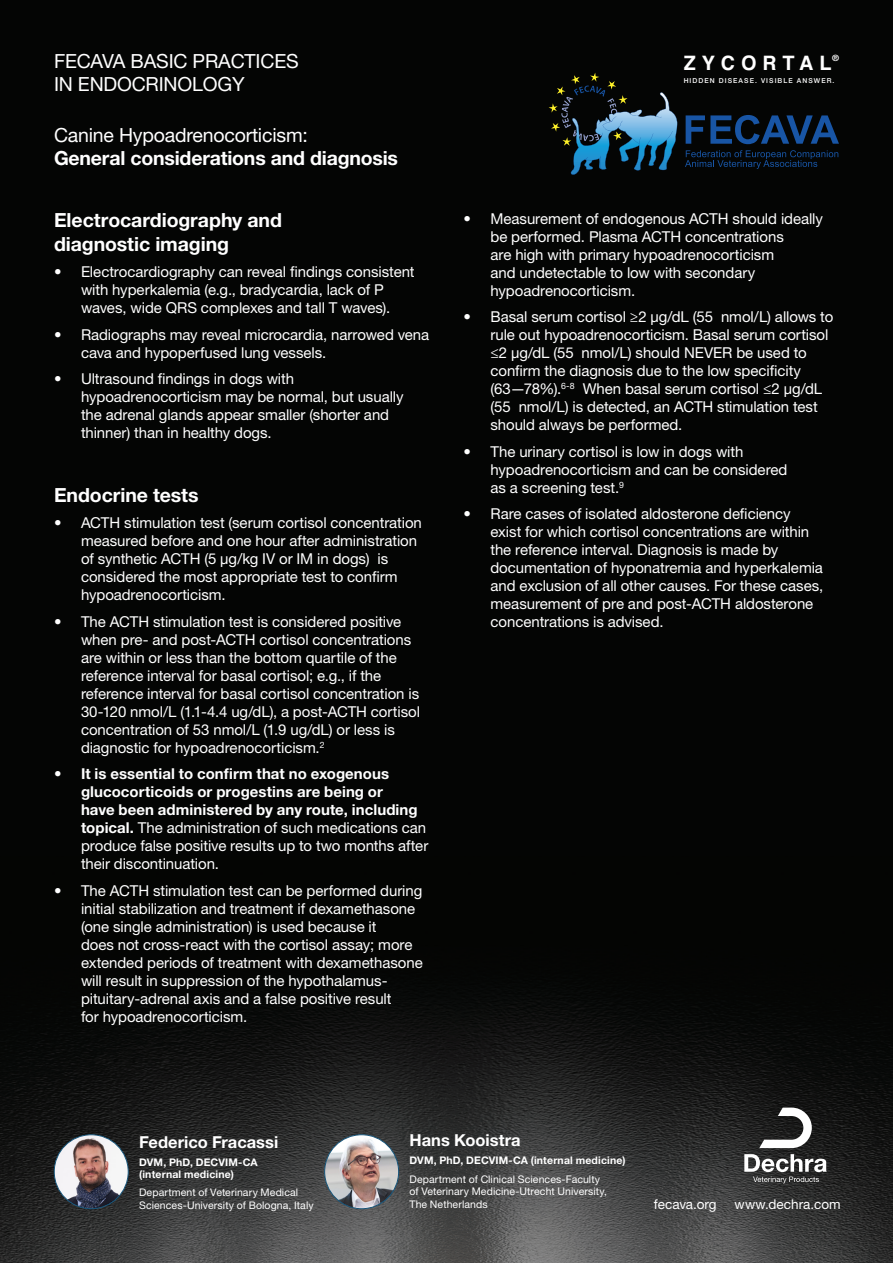
<style>
.page{position:relative;width:893px;height:1263px;background:#fff}
.page>*{position:absolute;margin:0;border:0;box-sizing:border-box;transform-origin:0 0}
.t1{font:700 19.8px "Helvetica";letter-spacing:.3em;color:#fff}
.Body_White{font:700 19.5px/23.4px "Helvetica Neue LT Std";letter-spacing:-.005em;color:#fff}
.Body_White-2{font:19.5px/23.4px "Helvetica Neue LT Std";letter-spacing:-.01em;color:#fff}
.t2{font:700 16.5px "Helvetica Neue LT Std";color:#fff}
.t3{font:15px/18px "Helvetica Neue LT Std";letter-spacing:-.005em;color:#fff}
.t4{font:700 15px/18px "Helvetica Neue LT Std";letter-spacing:.005em;color:#fff}
.t5{font:13.5px "Helvetica Neue LT Std";color:#fff}
.t6{font:10.5px/12.6px "Helvetica Neue LT Std";letter-spacing:.01em;color:#fff}
.t7{font:700 10.5px/12.6px "Helvetica Neue LT Std";letter-spacing:.015em;color:#fff}
.t8{font:700 8.7px "Helvetica Neue LT Std";color:#fff}
.t9{font:500 6.75px "Helvetica Neue";letter-spacing:.16em;color:#fff}
.s1{font-weight:400}
</style>
<div class="page">
<div style="left:0;top:0;width:893px;height:857px;background:#040504"></div>
<img style="left:0;top:857px;width:893px;height:406px">
<svg style="left:686px;top:115px;width:153px;height:29px"></svg>
<svg style="left:685px;top:150px;width:153px;height:19px"></svg>
<svg style="left:549px;top:73px;width:129px;height:102px"></svg>
<svg style="left:759px;top:1107px;width:53px;height:41px"></svg>
<svg style="left:744px;top:1154px;width:83px;height:29px"></svg>
<img style="left:325px;top:1135px;width:74px;height:74px;border-radius:37px">
<div style="left:324px;top:1134px;width:75px;height:75px;border:1px solid #135176;border-radius:50%"></div>
<img style="left:54px;top:1135px;width:74px;height:74px;border-radius:37px">
<div style="left:54px;top:1134px;width:74px;height:75px;border:1px solid #135176;border-radius:50%"></div>
<p class="Body_White-2" style="left:54px;top:49px;width:246px">FECAVA BASIC PRACTICES<br>IN ENDOCRINOLOGY</p>
<p class="Body_White" style="left:54px;top:122px;width:346px"><span class="s1">Canine Hypoadrenocorticism:<br></span>General considerations and diagnosis</p>
<p class="Body_White" style="left:54px;top:208px;width:229px">Electrocardiography and diagnostic imaging</p>
<p class="t3" style="left:54px;top:262px;width:362px;text-align:center">• Electrocardiography can reveal findings consistent with hyperkalemia (e.g., bradycardia, lack of P<br>waves, wide QRS complexes and tall T waves).</p>
<p class="t3" style="left:81px;top:325px;width:350px;text-indent:-27px">• Radiographs may reveal microcardia, narrowed vena cava and hypoperfused lung vessels.</p>
<p class="t3" style="left:81px;top:369px;width:324px;text-indent:-27px">• Ultrasound findings in dogs with hypoadrenocorticism may be normal, but usually the adrenal glands appear smaller (shorter and thinner) than in healthy dogs.</p>
<p class="Body_White" style="left:54px;top:483px;width:146px">Endocrine tests</p>
<p class="t3" style="left:81px;top:514px;width:342px;text-indent:-27px">• ACTH stimulation test (serum cortisol concentration measured before and one hour after administration of synthetic ACTH (5 µg/kg IV or IM in dogs) is considered the most appropriate test to confirm hypoadrenocorticism.</p>
<p class="t3" style="left:81px;top:612px;width:341px;text-indent:-27px">• The ACTH stimulation test is considered positive when pre- and post-ACTH cortisol concentrations are within or less than the bottom quartile of the reference interval for basal cortisol; e.g., if the reference interval for basal cortisol concentration is 30-120 nmol/L (1.1-4.4 ug/dL), a post-ACTH cortisol concentration of 53 nmol/L (1.9 ug/dL) or less is diagnostic for hypoadrenocorticism.<sup>2</sup></p>
<p class="t4" style="left:81px;top:765px;width:349px;text-indent:-27px"><span class="s1">•</span> It is essential to confirm that no exogenous glucocorticoids or progestins are being or<br>have been administered by any route, including topical. <span class="s1">The administration of such medications can produce false positive results up to two months after their discontinuation.</span></p>
<p class="t3" style="left:81px;top:881px;width:343px;text-indent:-27px">• The ACTH stimulation test can be performed during initial stabilization and treatment if dexamethasone (one single administration) is used because it<br>does not cross-react with the cortisol assay; more extended periods of treatment with dexamethasone will result in suppression of the hypothalamus&shy;pituitary-adrenal axis and a false positive result<br>for hypoadrenocorticism.</p>
<p class="t1" style="left:684px;top:47px;width:149px">ZYCORTAL</p>
<p class="t8" style="left:832px;top:52px;width:8px">®</p>
<p class="t9" style="left:684px;top:77px;width:152px">HIDDEN DISEASE. VISIBLE ANSWER.</p>
<p class="t3" style="left:490px;top:209px;width:334px;text-indent:-27px">• Measurement of endogenous ACTH should ideally be performed. Plasma ACTH concentrations<br>are high with primary hypoadrenocorticism<br>and undetectable to low with secondary hypoadrenocorticism.</p>
<p class="t3" style="left:490px;top:308px;width:344px;text-indent:-27px">• Basal serum cortisol ≥2 µg/dL (55 nmol/L) allows to rule out hypoadrenocorticism. Basal serum cortisol ≤2 µg/dL (55 nmol/L) should NEVER be used to confirm the diagnosis due to the low specificity (63—78%).<sup>6-8</sup> When basal serum cortisol ≤2 µg/dL (55 nmol/L) is detected, an ACTH stimulation test should always be performed.</p>
<p class="t3" style="left:490px;top:442px;width:299px;text-indent:-27px">• The urinary cortisol is low in dogs with hypoadrenocorticism and can be considered as a screening test.<sup>9</sup></p>
<p class="t3" style="left:490px;top:505px;width:334px;text-indent:-27px">• Rare cases of isolated aldosterone deficiency exist for which cortisol concentrations are within the reference interval. Diagnosis is made by documentation of hyponatremia and hyperkalemia and exclusion of all other causes. For these cases, measurement of pre and post-ACTH aldosterone concentrations is advised.</p>
<p class="t2" style="left:139px;top:1131px;width:141px">Federico Fracassi</p>
<p class="t7" style="left:139px;top:1155px;width:120px">DVM, PhD, DECVIM-CA (internal medicine)</p>
<p class="t6" style="left:139px;top:1186px;width:176px">Department of Veterinary Medical<br>Sciences-University of Bologna, Italy</p>
<p class="t2" style="left:409px;top:1130px;width:113px">Hans Kooistra</p>
<p class="t7" style="left:409px;top:1154px;width:218px">DVM, PhD, DECVIM-CA (internal medicine)</p>
<p class="t6" style="left:409px;top:1172px;width:199px">Department of Clinical Sciences-Faculty of Veterinary Medicine-Utrecht University,<br>The Netherlands</p>
<p class="t5" style="left:654px;top:1196px;width:64px">fecava.org</p>
<p class="t5" style="left:735px;top:1196px;width:107px">www.dechra.com</p>
</div>
